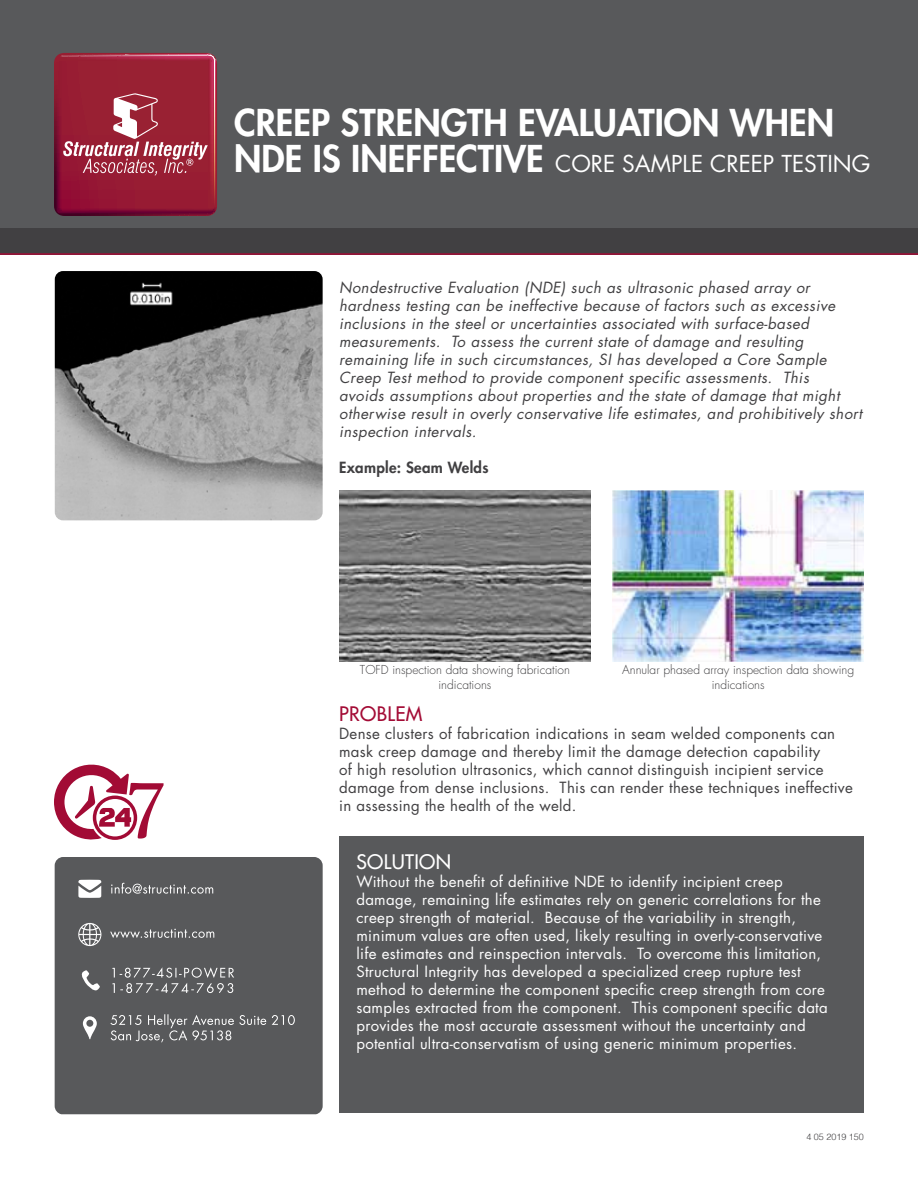
<style>
.page{position:relative;width:918px;height:1188px;background:#fff}
.page>*{position:absolute;margin:0;border:0;box-sizing:border-box;transform-origin:0 0}
.t1{font:800 36px "Futura Std";color:#fff}
.t2{font:22.65px "Futura Std";color:#fff}
.t3{font:500 19.5px "Futura Std";letter-spacing:.02em;color:#fff}
.t4{font:500 19.5px "Futura Std";letter-spacing:.02em;color:#a30b35}
.t5{font:15px/18px "Futura Std";letter-spacing:.02em;color:#fff}
.t6{font:italic 15px/18px "Futura Std";letter-spacing:.03em;color:#414042}
.t7{font:15px/18px "Futura Std";letter-spacing:.02em;color:#414042}
.t8{font:800 15px "Futura Std";letter-spacing:.02em;color:#414042}
.Paragraph_Style_1{font:300 12px/14.4px "Futura";color:#414042;text-align:center}
.t9{font:300 9px "Helvetica";color:#414042}
.s1{font-weight:800;font-size:36px}
</style>
<div class="page">
<div style="left:339px;top:836px;width:525px;height:276px;background:#58595b"></div>
<div style="left:0;top:0;width:918px;height:238px;background:#58595b"></div>
<div style="left:0;top:228px;width:918px;height:27px;background:#414042"></div>
<hr style="left:0;top:253px;width:918px;height:2px;background:#a30b35">
<img style="left:339px;top:490px;width:252px;height:171px">
<img style="left:612px;top:490px;width:252px;height:172px">
<img style="left:55px;top:271px;width:268px;height:249px">
<svg style="left:54px;top:53px;width:163px;height:163px;background:#9f3045"></svg>
<div style="left:55px;top:857px;width:268px;height:257px;background:#58595b"></div>
<svg style="left:78px;top:923px;width:23px;height:23px"></svg>
<svg style="left:112px;top:967px;width:122px;height:26px;background:#717274"></svg>
<svg style="left:111px;top:883px;width:102px;height:11px"></svg>
<svg style="left:78px;top:880px;width:23px;height:18px"></svg>
<svg style="left:110px;top:1014px;width:185px;height:28px;background:#6d6e70"></svg>
<svg style="left:79px;top:970px;width:21px;height:23px"></svg>
<svg style="left:110px;top:929px;width:104px;height:9px"></svg>
<svg style="left:83px;top:1016px;width:14px;height:23px"></svg>
<svg style="left:54px;top:764px;width:110px;height:76px"></svg>
<p class="t1" style="left:234px;top:100px;width:601px">CREEP STRENGTH EVALUATION WHEN</p>
<p class="t2" style="left:234px;top:150px;width:638px"><span class="s1">NDE IS INEFFECTIVE</span> CORE SAMPLE CREEP TESTING</p>
<p class="t6" style="left:339px;top:279px;width:525px">Nondestructive Evaluation (NDE) such as ultrasonic phased array or hardness testing can be ineffective because of factors such as excessive inclusions in the steel or uncertainties associated with surface-based measurements. To assess the current state of damage and resulting remaining life in such circumstances, SI has developed a Core Sample Creep Test method to provide component specific assessments. This<br>avoids assumptions about properties and the state of damage that might otherwise result in overly conservative life estimates, and prohibitively short inspection intervals.</p>
<p class="t8" style="left:339px;top:458px;width:151px">Example: Seam Welds</p>
<p class="Paragraph_Style_1" style="left:360px;top:663px;width:211px">TOFD inspection data showing fabrication indications</p>
<p class="Paragraph_Style_1" style="left:622px;top:663px;width:234px">Annular phased array inspection data showing indications</p>
<p class="t4" style="left:339px;top:702px;width:85px">PROBLEM</p>
<p class="t7" style="left:339px;top:725px;width:515px">Dense clusters of fabrication indications in seam welded components can mask creep damage and thereby limit the damage detection capability<br>of high resolution ultrasonics, which cannot distinguish incipient service damage from dense inclusions. This can render these techniques ineffective in assessing the health of the weld.</p>
<p class="t3" style="left:356px;top:850px;width:96px">SOLUTION</p>
<p class="t5" style="left:356px;top:873px;width:473px">Without the benefit of definitive NDE to identify incipient creep damage, remaining life estimates rely on generic correlations for the creep strength of material. Because of the variability in strength, minimum values are often used, likely resulting in overly-conservative life estimates and reinspection intervals. To overcome this limitation, Structural Integrity has developed a specialized creep rupture test method to determine the component specific creep strength from core samples extracted from the component. This component specific data provides the most accurate assessment without the uncertainty and potential ultra-conservatism of using generic minimum properties.</p>
<p class="t9" style="left:806px;top:1130px;width:59px">4 05 2019 150</p>
</div>
